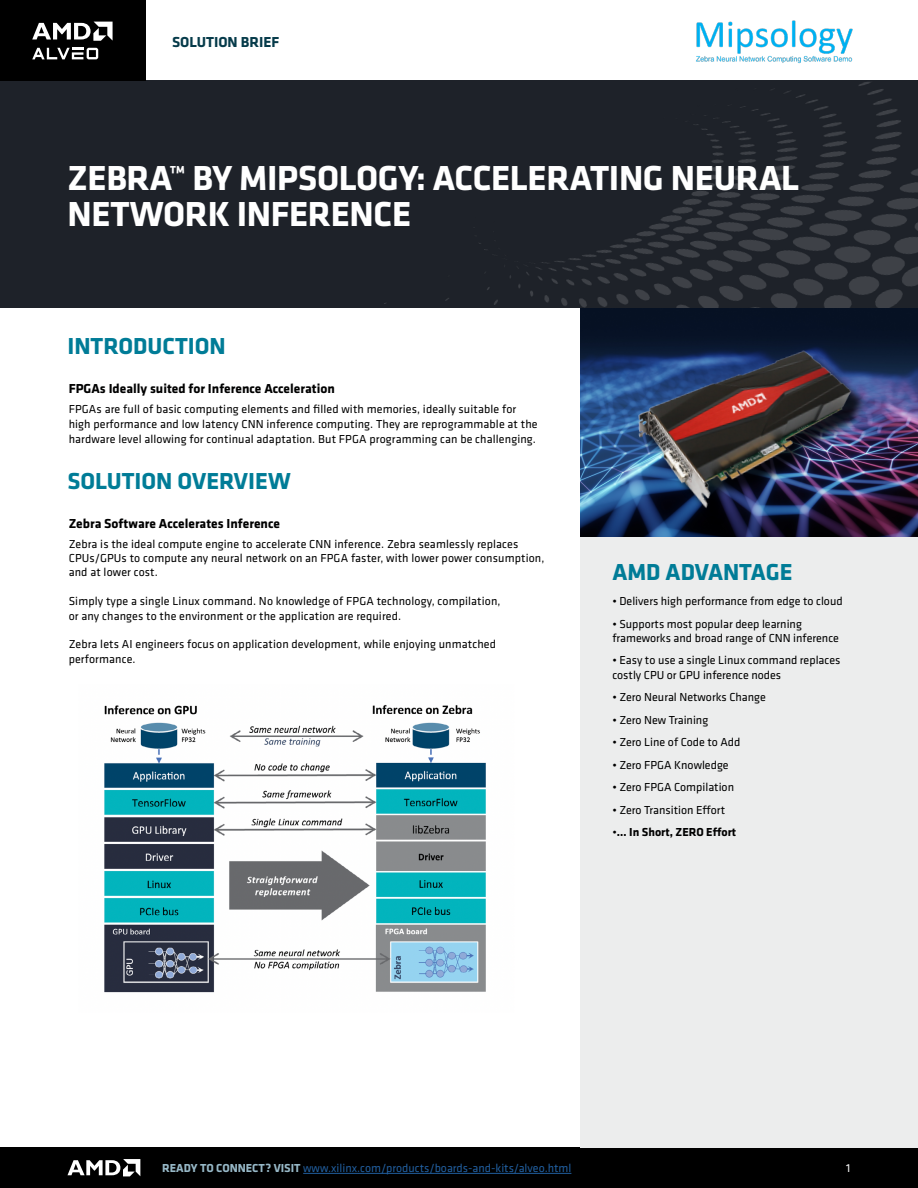
<style>
.page{position:relative;width:918px;height:1188px;background:#fff}
.page>*{position:absolute;margin:0;border:0;box-sizing:border-box;transform-origin:0 0}
.t1{font:700 36px/36px "Klavika";letter-spacing:-.01em;color:#fff}
.t2{font:700 24px "Klavika";color:#007c97}
.t3{font:700 15px "Klavika";color:#063b4a}
.t4{font:700 13.5px "Klavika";color:#000101}
.t5{font:12px/14.4px "Klavika";letter-spacing:.01em;color:#000}
.t6{font:12px "Klavika";color:#215e9e}
.t7{font:700 12px "Klavika";color:#000}
.t8{font:12px "Klavika";color:#fff}
.s1{font-weight:400}
.s2{font-weight:700;color:#97b8c7}
</style>
<div class="page">
<div style="left:0;top:1148px;width:918px;height:40px;background:#000"></div>
<div style="left:580px;top:308px;width:338px;height:840px;background:#eceded"></div>
<div style="left:0;top:80px;width:918px;height:228px;background:#1e2229"></div>
<img style="left:384px;top:82px;width:534px;height:226px">
<div style="left:0;top:0;width:146px;height:81px;background:#000"></div>
<svg style="left:67px;top:1159px;width:73px;height:17px"></svg>
<hr style="left:303px;top:1173px;width:268px;height:1px;background:#215e9e">
<img style="left:580px;top:308px;width:338px;height:228px">
<svg style="left:32px;top:22px;width:81px;height:19px"></svg>
<svg style="left:32px;top:48px;width:66px;height:11px"></svg>
<img style="left:696px;top:20px;width:157px;height:44px">
<img style="left:104px;top:705px;width:382px;height:288px">
<img style="left:612px;top:328px;width:265px;height:205px">
<p class="t3" style="left:172px;top:31px;width:109px">SOLUTION BRIEF</p>
<h1 class="t1" style="left:68px;top:159px;width:733px">ZEBRA™ BY MIPSOLOGY: ACCELERATING NEURAL<br>NETWORK INFERENCE</h1>
<h2 class="t2" style="left:67px;top:329px;width:160px">INTRODUCTION</h2>
<p class="t4" style="left:69px;top:379px;width:268px">FPGAs Ideally suited for Inference Acceleration</p>
<p class="t5" style="left:69px;top:401px;width:471px;line-height:15px">FPGAs are full of basic computing elements and filled with memories, ideally suitable for high performance and low latency CNN inference computing. They are reprogrammable at the hardware level allowing for continual adaptation. But FPGA programming can be challenging.</p>
<h2 class="t2" style="left:67px;top:464px;width:225px">SOLUTION OVERVIEW</h2>
<p class="t4" style="left:69px;top:514px;width:213px">Zebra Software Accelerates Inference</p>
<p class="t5" style="left:69px;top:536px;width:477px">Zebra is the ideal compute engine to accelerate CNN inference. Zebra seamlessly replaces<br>CPUs/GPUs to compute any neural network on an FPGA faster, with lower power consumption, and at lower cost.</p>
<p class="t5" style="left:69px;top:594px;width:433px">Simply type a single Linux command. No knowledge of FPGA technology, compilation, or any changes to the environment or the application are required.</p>
<p class="t5" style="left:69px;top:637px;width:429px">Zebra lets AI engineers focus on application development, while enjoying unmatched performance.</p>
<h2 class="t2" style="left:612px;top:554px;width:182px">AMD ADVANTAGE</h2>
<p class="t5" style="left:612px;top:593px;width:232px">• Delivers high performance from edge to cloud</p>
<p class="t5" style="left:612px;top:616px;width:228px">• Supports most popular deep learning frameworks and broad range of CNN inference</p>
<p class="t5" style="left:612px;top:653px;width:230px">• Easy to use a single Linux command replaces costly CPU or GPU inference nodes</p>
<p class="t5" style="left:612px;top:690px;width:155px">• Zero Neural Networks Change</p>
<p class="t5" style="left:612px;top:712px;width:97px">• Zero New Training</p>
<p class="t5" style="left:612px;top:735px;width:130px">• Zero Line of Code to Add</p>
<p class="t5" style="left:612px;top:757px;width:118px">• Zero FPGA Knowledge</p>
<p class="t5" style="left:612px;top:780px;width:123px">• Zero FPGA Compilation</p>
<p class="t5" style="left:612px;top:802px;width:114px">• Zero Transition Effort</p>
<p class="t7" style="left:612px;top:824px;width:125px"><span class="s1">•</span>… In Short, ZERO Effort</p>
<p class="t6" style="left:162px;top:1160px;width:411px"><span class="s2">READY TO CONNECT? VISIT</span> www.xilinx.com/products/boards-and-kits/alveo.html</p>
<p class="t8" style="left:846px;top:1160px;width:6px">1</p>
</div>
